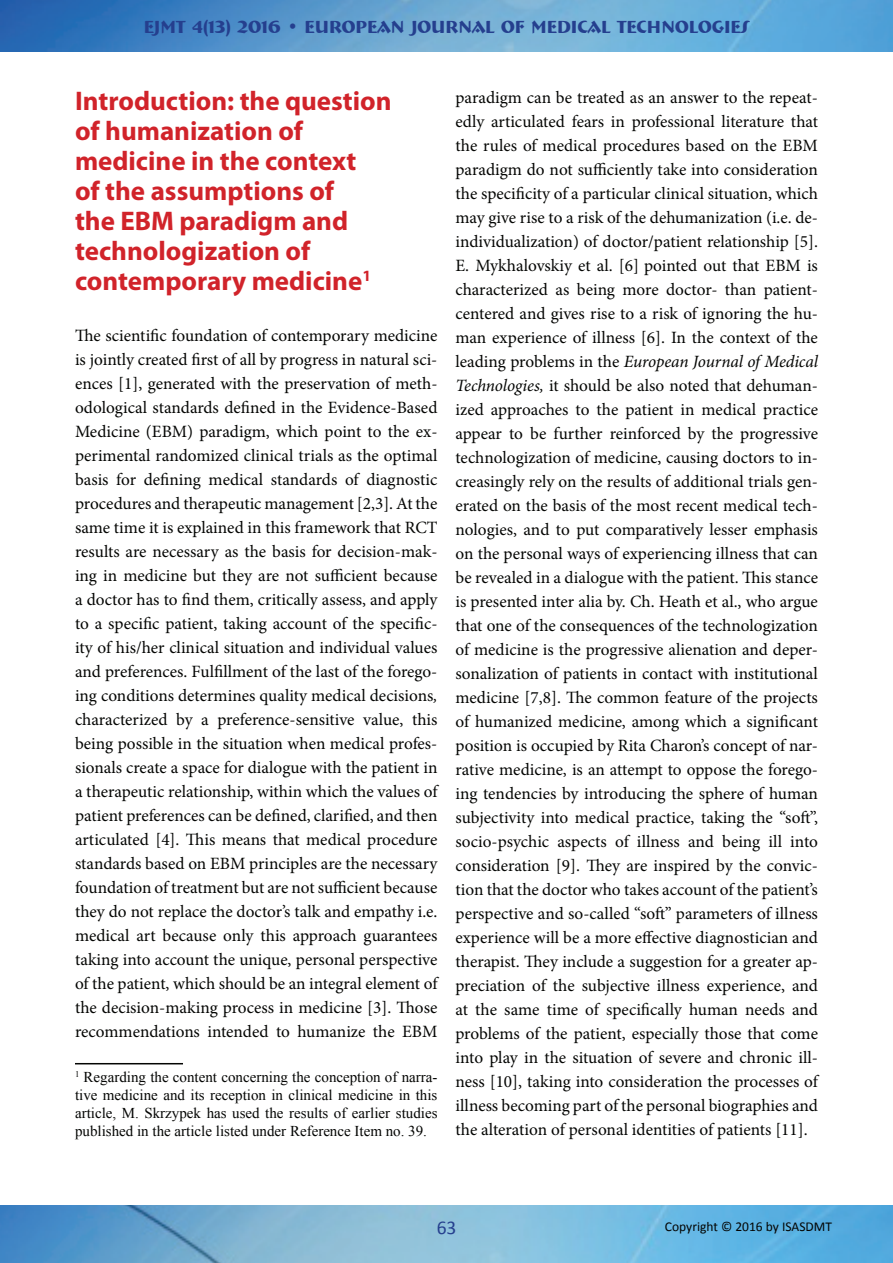
<style>
.page{position:relative;width:893px;height:1263px;background:#fff}
.page>*{position:absolute;margin:0;border:0;box-sizing:border-box;transform-origin:0 0}
.t1{font:700 27px/30px "Myriad Pro";color:#d1232a}
.t2{font:19.5px "Calibri";color:#253f8e}
.t3{font:700 18px "Bremen BT";color:#253f8e}
.t4{font:17.25px/24px "Minion Pro";color:#040503;text-align:justify}
.t5{font:15px/18px "Times New Roman";color:#040503;text-align:justify}
.t6{font:13.5px "Calibri";color:#040503}
.s1{font-style:italic}
</style>
<div class="page">
<img style="left:0;top:0;width:893px;height:52px">
<img style="left:0;top:1205px;width:893px;height:58px">
<hr style="left:75px;top:1063px;width:108px;height:1px;background:#040503">
<p class="t3" style="left:144px;top:15px;width:607px">EJMT 4(13) 2016 • EUROPEAN JOURNAL OF MEDICAL TECHNOLOGIES</p>
<h1 class="t1" style="left:75px;top:85px;width:318px">Introduction: the question of humanization of medicine in the context<br>of the assumptions of<br>the EBM paradigm and technologization of contemporary medicine<sup>1</sup></h1>
<p class="t4" style="left:75px;top:324px;width:364px">The scientific foundation of contemporary medicine is jointly created first of all by progress in natural sci&shy;ences [1], generated with the preservation of meth&shy;odological standards defined in the Evidence-Based Medicine (EBM) paradigm, which point to the ex&shy;perimental randomized clinical trials as the optimal basis for defining medical standards of diagnostic procedures and therapeutic management [2,3]. At the same time it is explained in this framework that RCT results are necessary as the basis for decision-mak&shy;ing in medicine but they are not sufficient because a doctor has to find them, critically assess, and apply to a specific patient, taking account of the specific&shy;ity of his/her clinical situation and individual values and preferences. Fulfillment of the last of the forego&shy;ing conditions determines quality medical decisions<span class="s1">, </span>characterized by a preference-sensitive value, this being possible in the situation when medical profes&shy;sionals create a space for dialogue with the patient in a therapeutic relationship, within which the values of patient preferences can be defined, clarified, and then articulated [4]. This means that medical procedure standards based on EBM principles are the necessary foundation of treatment but are not sufficient because they do not replace the doctor’s talk and empathy i.e. medical art because only this approach guarantees taking into account the unique, personal perspective of the patient, which should be an integral element of the decision-making process in medicine [3]. Those recommendations intended to humanize the EBM</p>
<p class="t5" style="left:75px;top:1067px;width:364px"><sup>1</sup> Regarding the content concerning the conception of narra&shy;tive medicine and its reception in clinical medicine in this article, M. Skrzypek has used the results of earlier studies published in the article listed under Reference Item no. 39.</p>
<p class="t4" style="left:455px;top:85px;width:364px">paradigm can be treated as an answer to the repeat&shy;edly articulated fears in professional literature that the rules of medical procedures based on the EBM paradigm do not sufficiently take into consideration the specificity of a particular clinical situation, which may give rise to a risk of the dehumanization (i.e. de&shy;individualization) of doctor/patient relationship [5].<br>E. Mykhalovskiy et al. [6] pointed out that EBM is characterized as being more doctor- than patient&shy;centered and gives rise to a risk of ignoring the hu&shy;man experience of illness [6]. In the context of the leading problems in the <span class="s1">European Journal of Medical Technologies,</span> it should be also noted that dehuman&shy;ized approaches to the patient in medical practice appear to be further reinforced by the progressive technologization of medicine, causing doctors to in&shy;creasingly rely on the results of additional trials gen&shy;erated on the basis of the most recent medical tech&shy;nologies, and to put comparatively lesser emphasis on the personal ways of experiencing illness that can be revealed in a dialogue with the patient. This stance is presented inter alia by. Ch. Heath et al., who argue that one of the consequences of the technologization of medicine is the progressive alienation and deper&shy;sonalization of patients in contact with institutional medicine [7,8]. The common feature of the projects of humanized medicine, among which a significant position is occupied by Rita Charon’s concept of nar&shy;rative medicine, is an attempt to oppose the forego&shy;ing tendencies by introducing the sphere of human subjectivity into medical practice, taking the “soft”, socio-psychic aspects of illness and being ill into consideration [9]. They are inspired by the convic&shy;tion that the doctor who takes account of the patient’s perspective and so-called “soft” parameters of illness experience will be a more effective diagnostician and therapist. They include a suggestion for a greater ap&shy;preciation of the subjective illness experience, and at the same time of specifically human needs and problems of the patient, especially those that come into play in the situation of severe and chronic ill&shy;ness [10], taking into consideration the processes of illness becoming part of the personal biographies and the alteration of personal identities of patients [11].</p>
<p class="t2" style="left:437px;top:1215px;width:21px">63</p>
<p class="t6" style="left:665px;top:1218px;width:169px">Copyright © 2016 by ISASDMT</p>
</div>
